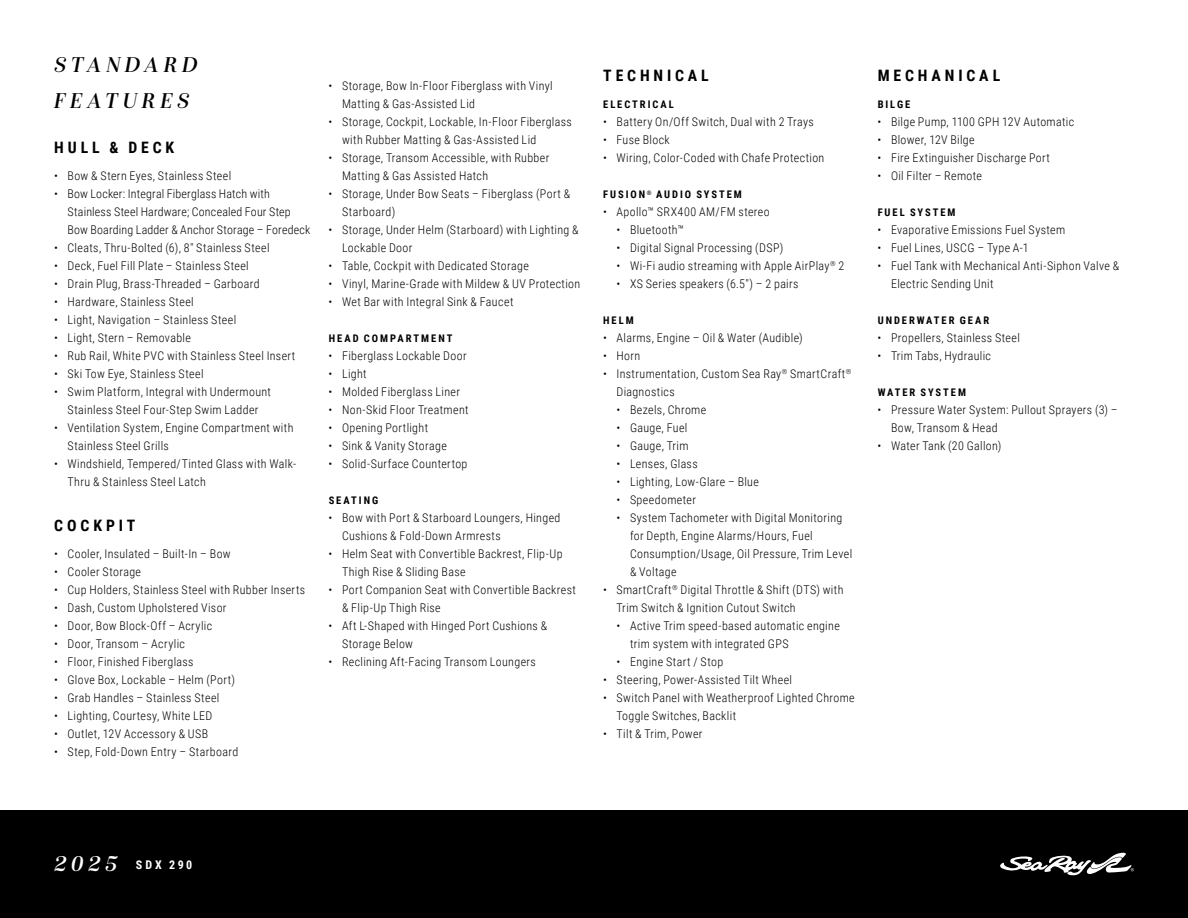
<style>
.page{position:relative;width:1188px;height:918px;background:#fff}
.page>*{position:absolute;margin:0;border:0;box-sizing:border-box;transform-origin:0 0}
.Isabel_Italic_15_24_-_H1{font:italic 22.5px/36px "Isabel";letter-spacing:.21em;color:#000}
.Roboto_Cond_10_5_12__CAPS__-_H2{font:700 15.75px "Roboto Condensed";letter-spacing:.245em;color:#000}
.t1{font:300 12px/18px "Roboto Condensed";letter-spacing:.03em;color:#000}
.t2{font:700 12px "Roboto Condensed";letter-spacing:.22em;color:#fff}
.Roboto_Cond_7_12__CAPS__-_H3{font:700 10.5px "Roboto Condensed";letter-spacing:.185em;color:#000}
.Roboto_Cond_7_12__CAPS__-_H3__After_H2{font:700 10.5px "Roboto Condensed";letter-spacing:.185em;color:#000}
.s1{font-family:"Isabel";font-weight:400;font-style:italic;font-size:22.5px}
</style>
<div class="page">
<div style="left:0;top:810px;width:1188px;height:108px;background:#000"></div>
<svg style="left:1000px;top:853px;width:134px;height:22px"></svg>
<h1 class="Isabel_Italic_15_24_-_H1" style="left:54px;top:49px;width:145px">STANDARD<br>FEATURES</h1>
<h2 class="Roboto_Cond_10_5_12__CAPS__-_H2" style="left:54px;top:136px;width:122px">HULL &amp; DECK</h2>
<p class="t1" style="left:54px;top:166px;width:179px">• Bow &amp; Stern Eyes, Stainless Steel</p>
<p class="t1" style="left:68px;top:184px;width:245px;text-indent:-14px">• Bow Locker: Integral Fiberglass Hatch with<br>Stainless Steel Hardware; Concealed Four Step<br>Bow Boarding Ladder &amp; Anchor Storage – Foredeck</p>
<p class="t1" style="left:54px;top:238px;width:217px">• Cleats, Thru-Bolted (6), 8″ Stainless Steel</p>
<p class="t1" style="left:54px;top:256px;width:196px">• Deck, Fuel Fill Plate – Stainless Steel</p>
<p class="t1" style="left:54px;top:274px;width:207px">• Drain Plug, Brass-Threaded – Garboard</p>
<p class="t1" style="left:54px;top:292px;width:141px">• Hardware, Stainless Steel</p>
<p class="t1" style="left:54px;top:310px;width:184px">• Light, Navigation – Stainless Steel</p>
<p class="t1" style="left:54px;top:328px;width:138px">• Light, Stern – Removable</p>
<p class="t1" style="left:54px;top:346px;width:243px">• Rub Rail, White PVC with Stainless Steel Insert</p>
<p class="t1" style="left:54px;top:364px;width:151px">• Ski Tow Eye, Stainless Steel</p>
<p class="t1" style="left:54px;top:382px;width:219px;text-align:center">• Swim Platform, Integral with Undermount<br>Stainless Steel Four-Step Swim Ladder</p>
<p class="t1" style="left:68px;top:418px;width:228px;text-indent:-14px">• Ventilation System, Engine Compartment with<br>Stainless Steel Grills</p>
<p class="t1" style="left:68px;top:454px;width:230px;text-indent:-14px">• Windshield, Tempered/Tinted Glass with Walk-<br>Thru &amp; Stainless Steel Latch</p>
<h2 class="Roboto_Cond_10_5_12__CAPS__-_H2" style="left:54px;top:514px;width:83px">COCKPIT</h2>
<p class="t1" style="left:54px;top:544px;width:178px">• Cooler, Insulated – Built-In – Bow</p>
<p class="t1" style="left:54px;top:562px;width:89px">• Cooler Storage</p>
<p class="t1" style="left:54px;top:580px;width:253px">• Cup Holders, Stainless Steel with Rubber Inserts</p>
<p class="t1" style="left:54px;top:598px;width:174px">• Dash, Custom Upholstered Visor</p>
<p class="t1" style="left:54px;top:616px;width:160px">• Door, Bow Block-Off – Acrylic</p>
<p class="t1" style="left:54px;top:634px;width:133px">• Door, Transom – Acrylic</p>
<p class="t1" style="left:54px;top:652px;width:141px">• Floor, Finished Fiberglass</p>
<p class="t1" style="left:54px;top:670px;width:182px">• Glove Box, Lockable – Helm (Port)</p>
<p class="t1" style="left:54px;top:688px;width:167px">• Grab Handles – Stainless Steel</p>
<p class="t1" style="left:54px;top:706px;width:160px">• Lighting, Courtesy, White LED</p>
<p class="t1" style="left:54px;top:724px;width:156px">• Outlet, 12V Accessory &amp; USB</p>
<p class="t1" style="left:54px;top:742px;width:186px">• Step, Fold-Down Entry – Starboard</p>
<p class="t1" style="left:342px;top:76px;width:212px;text-indent:-14px">• Storage, Bow In-Floor Fiberglass with Vinyl<br>Matting &amp; Gas-Assisted Lid</p>
<p class="t1" style="left:342px;top:112px;width:231px;text-indent:-14px">• Storage, Cockpit, Lockable, In-Floor Fiberglass with Rubber Matting &amp; Gas-Assisted Lid</p>
<p class="t1" style="left:342px;top:148px;width:209px;text-indent:-14px">• Storage, Transom Accessible, with Rubber<br>Matting &amp; Gas Assisted Hatch</p>
<p class="t1" style="left:342px;top:184px;width:230px;text-indent:-14px">• Storage, Under Bow Seats – Fiberglass (Port &amp;<br>Starboard)</p>
<p class="t1" style="left:342px;top:220px;width:238px;text-indent:-14px">• Storage, Under Helm (Starboard) with Lighting &amp;<br>Lockable Door</p>
<p class="t1" style="left:328px;top:256px;width:202px">• Table, Cockpit with Dedicated Storage</p>
<p class="t1" style="left:328px;top:274px;width:253px">• Vinyl, Marine-Grade with Mildew &amp; UV Protection</p>
<p class="t1" style="left:328px;top:292px;width:186px">• Wet Bar with Integral Sink &amp; Faucet</p>
<h3 class="Roboto_Cond_7_12__CAPS__-_H3" style="left:329px;top:331px;width:125px">HEAD COMPARTMENT</h3>
<p class="t1" style="left:328px;top:346px;width:140px">• Fiberglass Lockable Door</p>
<p class="t1" style="left:328px;top:364px;width:40px">• Light</p>
<p class="t1" style="left:328px;top:382px;width:133px">• Molded Fiberglass Liner</p>
<p class="t1" style="left:328px;top:400px;width:142px">• Non-Skid Floor Treatment</p>
<p class="t1" style="left:328px;top:418px;width:101px">• Opening Portlight</p>
<p class="t1" style="left:328px;top:436px;width:120px">• Sink &amp; Vanity Storage</p>
<p class="t1" style="left:328px;top:454px;width:140px">• Solid-Surface Countertop</p>
<h3 class="Roboto_Cond_7_12__CAPS__-_H3" style="left:329px;top:493px;width:51px">SEATING</h3>
<p class="t1" style="left:342px;top:508px;width:220px;text-indent:-14px">• Bow with Port &amp; Starboard Loungers, Hinged<br>Cushions &amp; Fold-Down Armrests</p>
<p class="t1" style="left:342px;top:544px;width:222px;text-indent:-14px">• Helm Seat with Convertible Backrest, Flip-Up<br>Thigh Rise &amp; Sliding Base</p>
<p class="t1" style="left:342px;top:580px;width:236px;text-indent:-14px">• Port Companion Seat with Convertible Backrest &amp; Flip-Up Thigh Rise</p>
<p class="t1" style="left:342px;top:616px;width:207px;text-indent:-14px">• Aft L-Shaped with Hinged Port Cushions &amp;<br>Storage Below</p>
<p class="t1" style="left:328px;top:652px;width:209px">• Reclining Aft-Facing Transom Loungers</p>
<h2 class="Roboto_Cond_10_5_12__CAPS__-_H2" style="left:603px;top:64px;width:107px">TECHNICAL</h2>
<h3 class="Roboto_Cond_7_12__CAPS__-_H3__After_H2" style="left:603px;top:97px;width:72px">ELECTRICAL</h3>
<p class="t1" style="left:603px;top:112px;width:212px">• Battery On/Off Switch, Dual with 2 Trays</p>
<p class="t1" style="left:603px;top:130px;width:68px">• Fuse Block</p>
<p class="t1" style="left:603px;top:148px;width:223px">• Wiring, Color-Coded with Chafe Protection</p>
<h3 class="Roboto_Cond_7_12__CAPS__-_H3" style="left:603px;top:187px;width:140px">FUSION<sup>®</sup> AUDIO SYSTEM</h3>
<p class="t1" style="left:603px;top:202px;width:168px">• Apollo™ SRX400 AM/FM stereo</p>
<p class="t1" style="left:616px;top:220px;width:69px">• Bluetooth™</p>
<p class="t1" style="left:616px;top:238px;width:168px">• Digital Signal Processing (DSP)</p>
<p class="t1" style="left:616px;top:256px;width:229px">• Wi-Fi audio streaming with Apple AirPlay<sup>®</sup> 2</p>
<p class="t1" style="left:616px;top:274px;width:184px">• XS Series speakers (6.5″) – 2 pairs</p>
<h3 class="Roboto_Cond_7_12__CAPS__-_H3" style="left:603px;top:313px;width:32px">HELM</h3>
<p class="t1" style="left:603px;top:328px;width:201px">• Alarms, Engine – Oil &amp; Water (Audible)</p>
<p class="t1" style="left:603px;top:346px;width:39px">• Horn</p>
<p class="t1" style="left:616px;top:364px;width:237px;text-indent:-14px">• Instrumentation, Custom Sea Ray<sup>®</sup> SmartCraft<sup>®<br></sup>Diagnostics</p>
<p class="t1" style="left:616px;top:400px;width:91px">• Bezels, Chrome</p>
<p class="t1" style="left:616px;top:418px;width:72px">• Gauge, Fuel</p>
<p class="t1" style="left:616px;top:436px;width:74px">• Gauge, Trim</p>
<p class="t1" style="left:616px;top:454px;width:83px">• Lenses, Glass</p>
<p class="t1" style="left:616px;top:472px;width:144px">• Lighting, Low-Glare – Blue</p>
<p class="t1" style="left:616px;top:490px;width:81px">• Speedometer</p>
<p class="t1" style="left:630px;top:508px;width:224px;text-indent:-14px">• System Tachometer with Digital Monitoring for Depth, Engine Alarms/Hours, Fuel Consumption/Usage, Oil Pressure, Trim Level &amp; Voltage</p>
<p class="t1" style="left:616px;top:580px;width:229px;text-indent:-14px">• SmartCraft<sup>®</sup> Digital Throttle &amp; Shift (DTS) with<br>Trim Switch &amp; Ignition Cutout Switch</p>
<p class="t1" style="left:630px;top:616px;width:211px;text-indent:-14px">• Active Trim speed-based automatic engine trim system with integrated GPS</p>
<p class="t1" style="left:616px;top:652px;width:108px">• Engine Start / Stop</p>
<p class="t1" style="left:603px;top:670px;width:191px">• Steering, Power-Assisted Tilt Wheel</p>
<p class="t1" style="left:616px;top:688px;width:240px;text-indent:-14px">• Switch Panel with Weatherproof Lighted Chrome<br>Toggle Switches, Backlit</p>
<p class="t1" style="left:603px;top:724px;width:101px">• Tilt &amp; Trim, Power</p>
<h2 class="Roboto_Cond_10_5_12__CAPS__-_H2" style="left:878px;top:64px;width:124px">MECHANICAL</h2>
<h3 class="Roboto_Cond_7_12__CAPS__-_H3__After_H2" style="left:878px;top:97px;width:34px">BILGE</h3>
<p class="t1" style="left:878px;top:112px;width:198px">• Bilge Pump, 1100 GPH 12V Automatic</p>
<p class="t1" style="left:878px;top:130px;width:99px">• Blower, 12V Bilge</p>
<p class="t1" style="left:878px;top:148px;width:174px">• Fire Extinguisher Discharge Port</p>
<p class="t1" style="left:878px;top:166px;width:106px">• Oil Filter – Remote</p>
<h3 class="Roboto_Cond_7_12__CAPS__-_H3" style="left:878px;top:205px;width:79px">FUEL SYSTEM</h3>
<p class="t1" style="left:878px;top:220px;width:189px">• Evaporative Emissions Fuel System</p>
<p class="t1" style="left:878px;top:238px;width:153px">• Fuel Lines, USCG – Type A-1</p>
<p class="t1" style="left:891px;top:256px;width:230px;text-indent:-14px">• Fuel Tank with Mechanical Anti-Siphon Valve &amp;<br>Electric Sending Unit</p>
<h3 class="Roboto_Cond_7_12__CAPS__-_H3" style="left:878px;top:313px;width:113px">UNDERWATER GEAR</h3>
<p class="t1" style="left:878px;top:328px;width:144px">• Propellers, Stainless Steel</p>
<p class="t1" style="left:878px;top:346px;width:115px">• Trim Tabs, Hydraulic</p>
<h3 class="Roboto_Cond_7_12__CAPS__-_H3" style="left:878px;top:385px;width:90px">WATER SYSTEM</h3>
<p class="t1" style="left:891px;top:400px;width:228px;text-indent:-14px">• Pressure Water System: Pullout Sprayers (3) –<br>Bow, Transom &amp; Head</p>
<p class="t1" style="left:878px;top:436px;width:125px">• Water Tank (20 Gallon)</p>
<p class="t2" style="left:54px;top:856px;width:140px"><span class="s1">2025</span> SDX 290</p>
</div>
